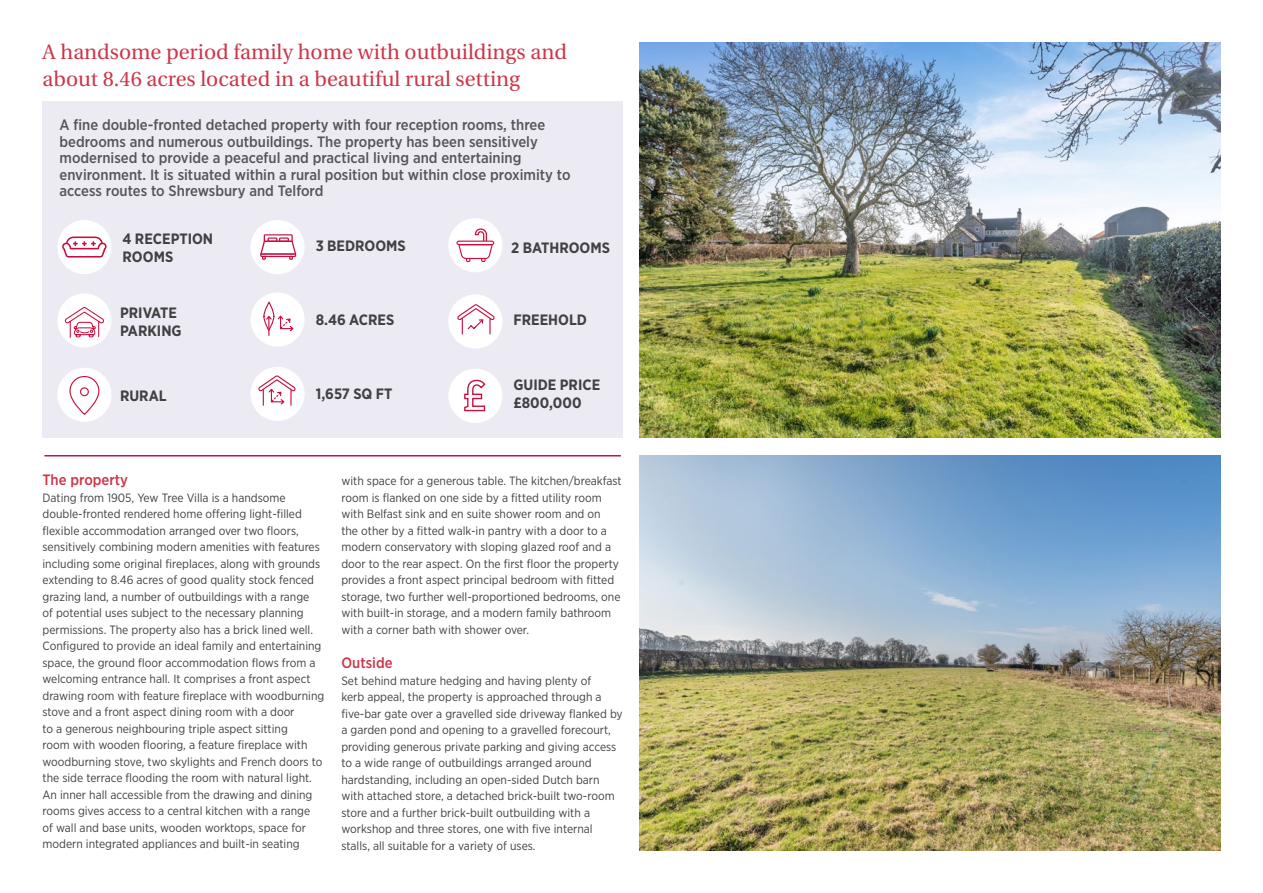
<style>
.page{position:relative;width:1263px;height:893px;background:#fff}
.page>*{position:absolute;margin:0;border:0;box-sizing:border-box;transform-origin:0 0}
.t1{font:21px/27px "Utopia";color:#cd364a}
.t2{font:500 15px/16.5px "Gotham Narrow";color:#565659}
.t3{font:700 15px/18px "Gotham Narrow";color:#414042}
.t4{font:500 15px "Gotham Narrow";color:#cd364a}
.t5{font:12px/16.5px "Gotham Narrow";color:#414042}
</style>
<div class="page">
<div style="left:43px;top:101px;width:580px;height:337px;background:#ecebf3"></div>
<img style="left:640px;top:43px;width:580px;height:395px">
<img style="left:640px;top:455px;width:580px;height:395px">
<hr style="left:44px;top:455px;width:577px;height:1px;background:#c80f3f">
<div style="left:57px;top:293px;width:54px;height:54px;background:#fff;border-radius:50%"></div>
<svg style="left:64px;top:307px;width:40px;height:31px"></svg>
<div style="left:57px;top:368px;width:54px;height:54px;background:#fff;border-radius:50%"></div>
<svg style="left:80px;top:387px;width:9px;height:9px"></svg>
<div style="left:69px;top:376px;width:30px;height:39px;border:1px solid #c80f3f;border-radius:14px"></div>
<div style="left:448px;top:218px;width:54px;height:54px;background:#fff;border-radius:50%"></div>
<svg style="left:456px;top:228px;width:38px;height:34px"></svg>
<div style="left:448px;top:294px;width:54px;height:55px;background:#fff;border-radius:50%"></div>
<svg style="left:457px;top:304px;width:38px;height:31px"></svg>
<div style="left:448px;top:369px;width:54px;height:54px;background:#fff;border-radius:50%"></div>
<svg style="left:464px;top:379px;width:22px;height:33px"></svg>
<div style="left:250px;top:292px;width:55px;height:55px;background:#fff;border-radius:50%"></div>
<svg style="left:278px;top:316px;width:15px;height:15px"></svg>
<div style="left:263px;top:302px;width:11px;height:29px;border:1px solid #c80f3f;border-radius:50%"></div>
<svg style="left:266px;top:316px;width:6px;height:20px"></svg>
<div style="left:250px;top:367px;width:55px;height:54px;background:#fff;border-radius:50%"></div>
<svg style="left:258px;top:375px;width:38px;height:31px"></svg>
<div style="left:250px;top:220px;width:55px;height:54px;background:#fff;border-radius:50%"></div>
<svg style="left:260px;top:234px;width:36px;height:26px"></svg>
<div style="left:57px;top:220px;width:54px;height:54px;background:#fff;border-radius:50%"></div>
<svg style="left:62px;top:237px;width:45px;height:21px"></svg>
<h1 class="t1" style="left:43px;top:39px;width:526px">A handsome period family home with outbuildings and about 8.46 acres located in a beautiful rural setting</h1>
<p class="t2" style="left:59px;top:117px;width:512px">A fine double-fronted detached property with four reception rooms, three bedrooms and numerous outbuildings. The property has been sensitively modernised to provide a peaceful and practical living and entertaining environment. It is situated within a rural position but within close proximity to access routes to Shrewsbury and Telford</p>
<p class="t3" style="left:123px;top:230px;width:92px">4 RECEPTION<br>ROOMS</p>
<p class="t3" style="left:511px;top:239px;width:100px">2 BATHROOMS</p>
<p class="t3" style="left:316px;top:237px;width:92px">3 BEDROOMS</p>
<p class="t3" style="left:120px;top:303px;width:63px">PRIVATE<br>PARKING</p>
<p class="t3" style="left:120px;top:387px;width:48px">RURAL</p>
<p class="t3" style="left:316px;top:310px;width:80px">8.46 ACRES</p>
<p class="t3" style="left:316px;top:385px;width:78px">1,657 SQ FT</p>
<p class="t3" style="left:513px;top:310px;width:75px">FREEHOLD</p>
<p class="t3" style="left:513px;top:376px;width:88px">GUIDE PRICE £800,000</p>
<p class="t4" style="left:43px;top:470px;width:87px">The property</p>
<p class="t5" style="left:43px;top:489px;width:283px">Dating from 1905, Yew Tree Villa is a handsome double-fronted rendered home offering light-filled flexible accommodation arranged over two floors, sensitively combining modern amenities with features including some original fireplaces, along with grounds extending to 8.46 acres of good quality stock fenced grazing land, a number of outbuildings with a range<br>of potential uses subject to the necessary planning permissions. The property also has a brick lined well.<br>Configured to provide an ideal family and entertaining space, the ground floor accommodation flows from a welcoming entrance hall. It comprises a front aspect drawing room with feature fireplace with woodburning stove and a front aspect dining room with a door<br>to a generous neighbouring triple aspect sitting<br>room with wooden flooring, a feature fireplace with woodburning stove, two skylights and French doors to the side terrace flooding the room with natural light.<br>An inner hall accessible from the drawing and dining rooms gives access to a central kitchen with a range<br>of wall and base units, wooden worktops, space for modern integrated appliances and built-in seating</p>
<p class="t5" style="left:341px;top:472px;width:282px">with space for a generous table. The kitchen/breakfast room is flanked on one side by a fitted utility room with Belfast sink and en suite shower room and on<br>the other by a fitted walk-in pantry with a door to a modern conservatory with sloping glazed roof and a door to the rear aspect. On the first floor the property provides a front aspect principal bedroom with fitted storage, two further well-proportioned bedrooms, one with built-in storage, and a modern family bathroom with a corner bath with shower over.</p>
<p class="t4" style="left:341px;top:653px;width:53px">Outside</p>
<p class="t5" style="left:341px;top:672px;width:283px">Set behind mature hedging and having plenty of<br>kerb appeal, the property is approached through a five-bar gate over a gravelled side driveway flanked by a garden pond and opening to a gravelled forecourt, providing generous private parking and giving access to a wide range of outbuildings arranged around hardstanding, including an open-sided Dutch barn with attached store, a detached brick-built two-room store and a further brick-built outbuilding with a workshop and three stores, one with five internal stalls, all suitable for a variety of uses.</p>
</div>
